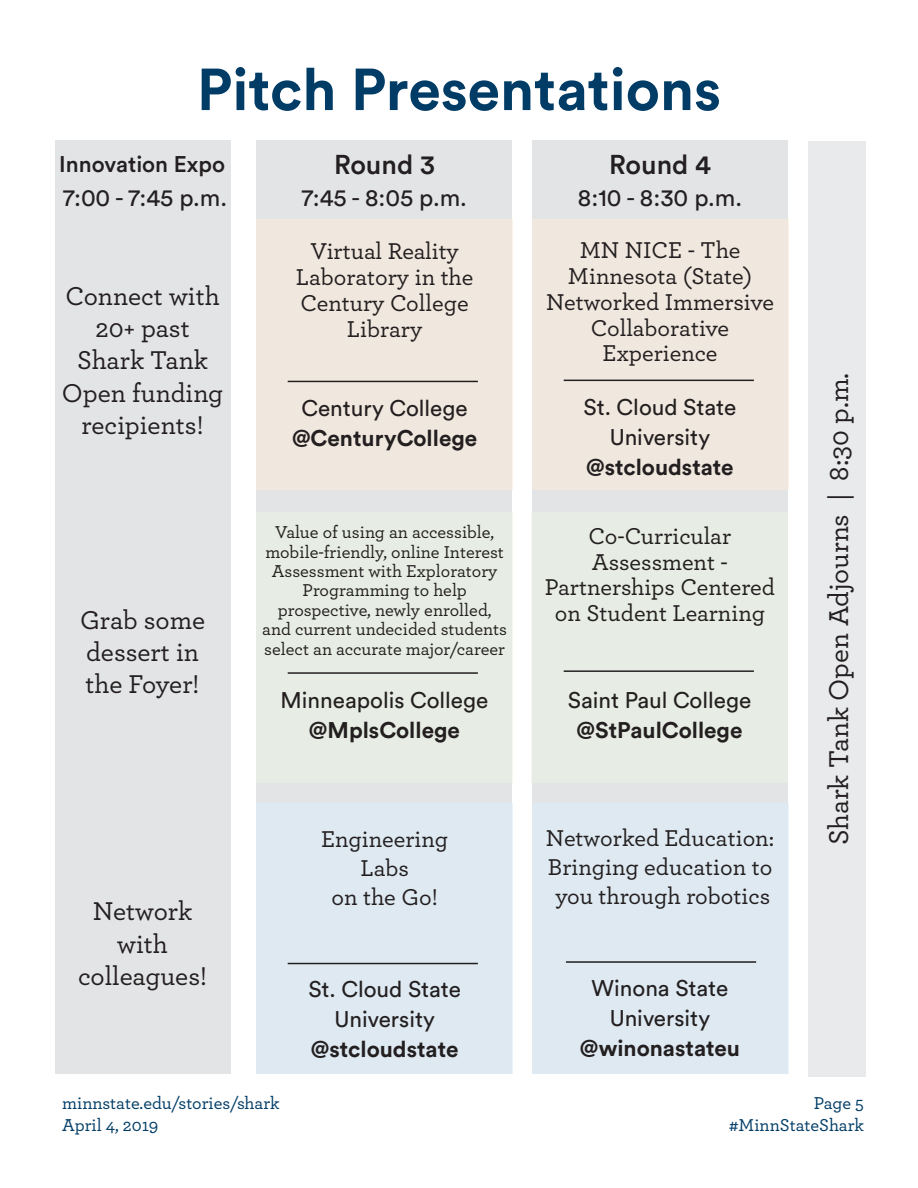
<style>
.page{position:relative;width:918px;height:1188px;background:#fff}
.page>*{position:absolute;margin:0;border:0;box-sizing:border-box;transform-origin:0 0}
.t1{font:700 58.5px "Circular Std";color:#003c66}
.t2{font:500 28.5px "Archer Pro";color:#231f20}
.t3{font:500 27px/32.4px "Archer Pro";color:#231f20;text-align:center}
.t4{font:500 27px "Circular Std";color:#231f20}
.No_Hyphen{font:500 24px/26px "Archer Pro";color:#231f20;text-align:center}
.t5{font:24px "Circular Std";color:#231f20}
.No_Hyphen-2{font:22.5px/30px "Circular Std";color:#231f20;text-align:center}
.No_Hyphen-3{font:700 22.5px/30px "Circular Std";color:#231f20;text-align:center}
.t6{font:500 22.5px "Circular Std";color:#231f20}
.No_Hyphen-4{font:500 18px/19.5px "Archer Pro";color:#231f20;text-align:center}
.t7{font:500 18px/22.5px "Archer Pro";color:#003c66;text-align:right}
.s1{font-weight:400}
.s2{font-weight:700}
</style>
<div class="page">
<div style="left:55px;top:140px;width:175px;height:934px;background:#e3e4e6"></div>
<div style="left:532px;top:140px;width:256px;height:934px;background:#e3e4e6"></div>
<div style="left:257px;top:140px;width:255px;height:934px;background:#e3e4e6"></div>
<div style="left:256px;top:512px;width:256px;height:271px;background:#e7ede4"></div>
<div style="left:532px;top:512px;width:256px;height:271px;background:#e7ede4"></div>
<div style="left:257px;top:803px;width:256px;height:271px;background:#dee9f1"></div>
<div style="left:532px;top:803px;width:257px;height:271px;background:#dee9f1"></div>
<div style="left:257px;top:219px;width:256px;height:271px;background:#f0e8de"></div>
<div style="left:532px;top:219px;width:257px;height:271px;background:#f0e8de"></div>
<hr style="left:288px;top:381px;width:190px;height:1px;background:#231f20">
<hr style="left:288px;top:672px;width:190px;height:2px;background:#231f20">
<hr style="left:288px;top:963px;width:190px;height:1px;background:#231f20">
<hr style="left:564px;top:380px;width:190px;height:1px;background:#231f20">
<hr style="left:566px;top:961px;width:190px;height:2px;background:#231f20">
<hr style="left:564px;top:670px;width:190px;height:2px;background:#231f20">
<div style="left:808px;top:141px;width:58px;height:936px;background:#e9eaeb"></div>
<p class="t1" style="left:197px;top:52px;width:526px">Pitch Presentations</p>
<p class="t6" style="left:59px;top:150px;width:167px">Innovation Expo</p>
<p class="t5" style="left:63px;top:183px;width:166px">7:00 - 7:45 p.m.</p>
<p class="t3" style="left:62px;top:278px;width:163px">Connect with<br>20+ past<br>Shark Tank<br>Open funding recipients!</p>
<p class="t3" style="left:80px;top:602px;width:127px;text-align:left">Grab some dessert in the Foyer!</p>
<p class="t3" style="left:78px;top:894px;width:131px">Network with colleagues!</p>
<p class="t4" style="left:334px;top:147px;width:102px">Round 3</p>
<p class="t5" style="left:302px;top:183px;width:167px">7:45 - 8:05 p.m.</p>
<p class="No_Hyphen" style="left:296px;top:237px;width:179px">Virtual Reality<br>Laboratory in the<br>Century College<br>Library</p>
<p class="No_Hyphen-3" style="left:292px;top:392px;width:187px"><span class="s1">Century College </span>@CenturyCollege</p>
<p class="t4" style="left:609px;top:147px;width:103px">Round 4</p>
<p class="t5" style="left:578px;top:183px;width:166px">8:10 - 8:30 p.m.</p>
<p class="No_Hyphen" style="left:546px;top:236px;width:230px">MN NICE - The<br>Minnesota (State)<br>Networked Immersive<br>Collaborative<br>Experience</p>
<p class="No_Hyphen-2" style="left:584px;top:391px;width:154px">St. Cloud State<br>University <span class="s2">@stcloudstate</span></p>
<p class="No_Hyphen-4" style="left:262px;top:522px;width:246px">Value of using an accessible, mobile-friendly, online Interest<br>Assessment with Exploratory<br>Programming to help prospective, newly enrolled, and current undecided students select an accurate major/career</p>
<p class="No_Hyphen" style="left:545px;top:521px;width:232px">Co-Curricular<br>Assessment -<br>Partnerships Centered on Student Learning</p>
<p class="No_Hyphen-2" style="left:281px;top:685px;width:209px">Minneapolis College <span class="s2">@MplsCollege</span></p>
<p class="No_Hyphen" style="left:321px;top:823px;width:129px;line-height:28.8px">Engineering<br>Labs</p>
<p class="No_Hyphen" style="left:332px;top:883px;width:108px">on the Go!</p>
<p class="No_Hyphen-2" style="left:308px;top:974px;width:154px">St. Cloud State<br>University <span class="s2">@stcloudstate</span></p>
<p class="No_Hyphen-2" style="left:568px;top:685px;width:185px">Saint Paul College <span class="s2">@StPaulCollege</span></p>
<p class="No_Hyphen" style="left:546px;top:823px;width:230px;line-height:28.8px">Networked Education:<br>Bringing education to you through robotics</p>
<p class="No_Hyphen-2" style="left:580px;top:972px;width:161px">Winona State<br>University <span class="s2">@winonastateu</span></p>
<p class="t2" style="left:818px;top:845px;width:474px;rotate:-90deg">Shark Tank Open Adjourns | 8:30 p.m.</p>
<p class="t7" style="left:62px;top:1091px;width:219px;text-align:left">minnstate.edu/stories/shark<br>April 4, 2019</p>
<p class="t7" style="left:729px;top:1091px;width:136px">Page 5 #MinnStateShark</p>
</div>
